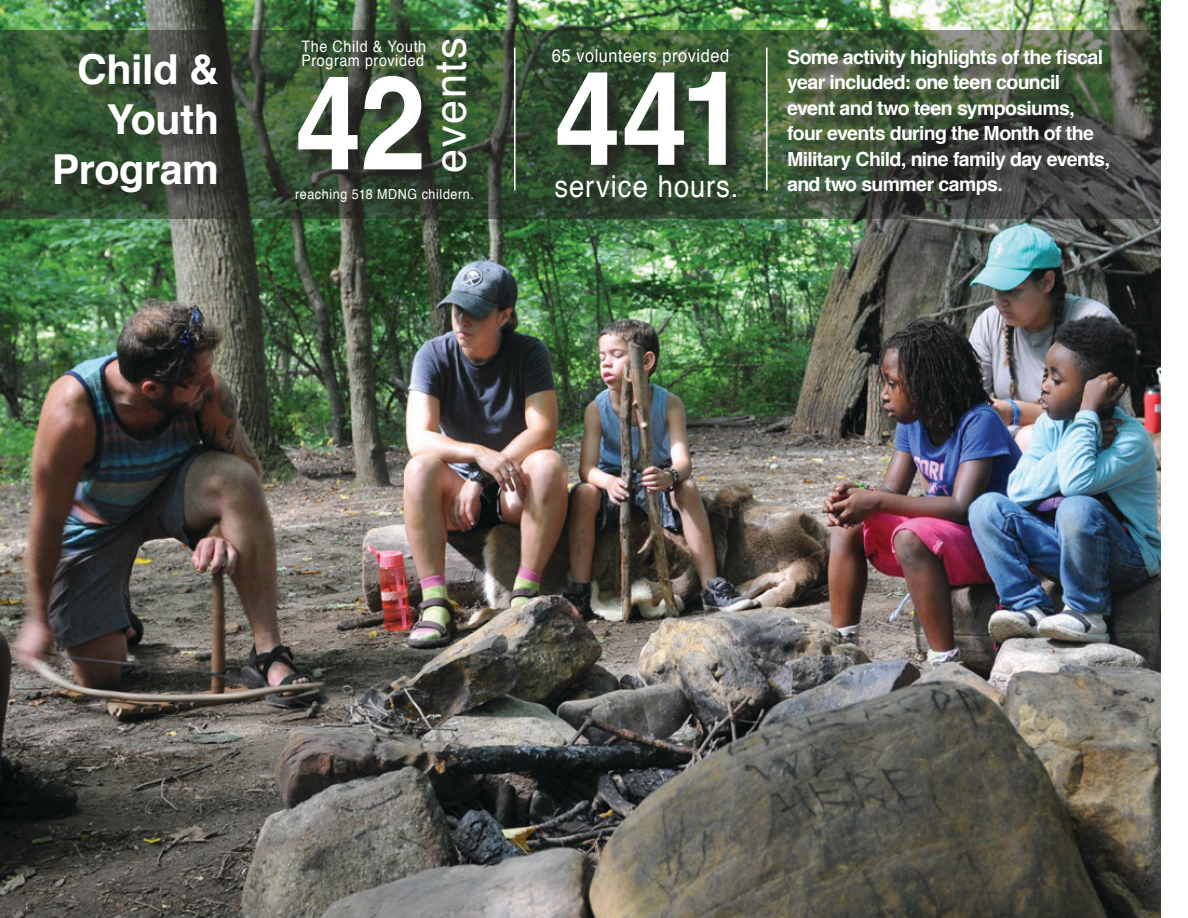
<style>
.page{position:relative;width:1188px;height:918px;background:#fff}
.page>*{position:absolute;margin:0;border:0;box-sizing:border-box;transform-origin:0 0}
.Headline{font:700 131.25px "Helvetica";color:#fff;scale:.91 1}
.Bullets_for_Annual_R{font:43.2px "Helvetica";letter-spacing:.04em;color:#fff}
.t1{font:700 41.25px/49.5px "Helvetica";letter-spacing:-.01em;color:#fff;text-align:right}
.Text{font:30.3px "Helvetica";letter-spacing:.035em;color:#fff;scale:.91 1}
.Text-2{font:700 19.5px/25.5px "Helvetica";letter-spacing:-.035em;color:#fff}
.Text-3{font:18px "Helvetica";letter-spacing:.035em;color:#fff;scale:.91 1}
.Text-4{font:15.9px/14.5px "Helvetica";letter-spacing:.04em;color:#fff;scale:.91 1}
.Text-5{font:13.8px "Helvetica";letter-spacing:.045em;color:#fff;scale:.91 1}
</style>
<div class="page">
<img style="left:0;top:0;width:1161px;height:918px">
<svg style="left:0;top:30px;width:1161px;height:189px;background:#3d5438"></svg>
<div style="left:58px;top:57px;width:177px;height:154px;background:#231f20;opacity:.75"></div>
<div style="left:305px;top:43px;width:139px;height:45px;background:#231f20;opacity:.75"></div>
<div style="left:301px;top:78px;width:139px;height:110px;background:#231f20;opacity:.75"></div>
<div style="left:298px;top:191px;width:190px;height:27px;background:#231f20;opacity:.75"></div>
<hr style="left:514px;top:48px;width:2px;height:142px;background:#fff">
<div style="left:555px;top:52px;width:195px;height:33px;background:#231f20;opacity:.75"></div>
<div style="left:560px;top:74px;width:185px;height:110px;background:#231f20;opacity:.75"></div>
<div style="left:560px;top:181px;width:210px;height:52px;background:#231f20;opacity:.75"></div>
<hr style="left:766px;top:48px;width:2px;height:142px;background:#fff">
<div style="left:790px;top:52px;width:337px;height:161px;background:#231f20;opacity:.75"></div>
<p class="t1" style="left:52px;top:46px;width:169px">Child &amp;<br>Youth<br>Program</p>
<p class="Bullets_for_Annual_R" style="left:417px;top:173px;width:137px;rotate:-90deg">events</p>
<p class="Text-5" style="left:295px;top:183px;width:198px">reaching 518 MDNG childern.</p>
<p class="Text-4" style="left:302px;top:39px;width:139px">The Child &amp; Youth<br>Program provided</p>
<p class="Headline" style="left:295px;top:17px;width:145px">42</p>
<p class="Text-3" style="left:552px;top:41px;width:197px">65 volunteers provided</p>
<p class="Headline" style="left:554px;top:13px;width:213px">441</p>
<p class="Text" style="left:554px;top:163px;width:204px">service hours.</p>
<p class="Text-2" style="left:787px;top:44px;width:325px">Some activity highlights of the fiscal year included: one teen council event and two teen symposiums, four events during the Month of the<br>Military Child, nine family day events, and two summer camps.</p>
</div>
